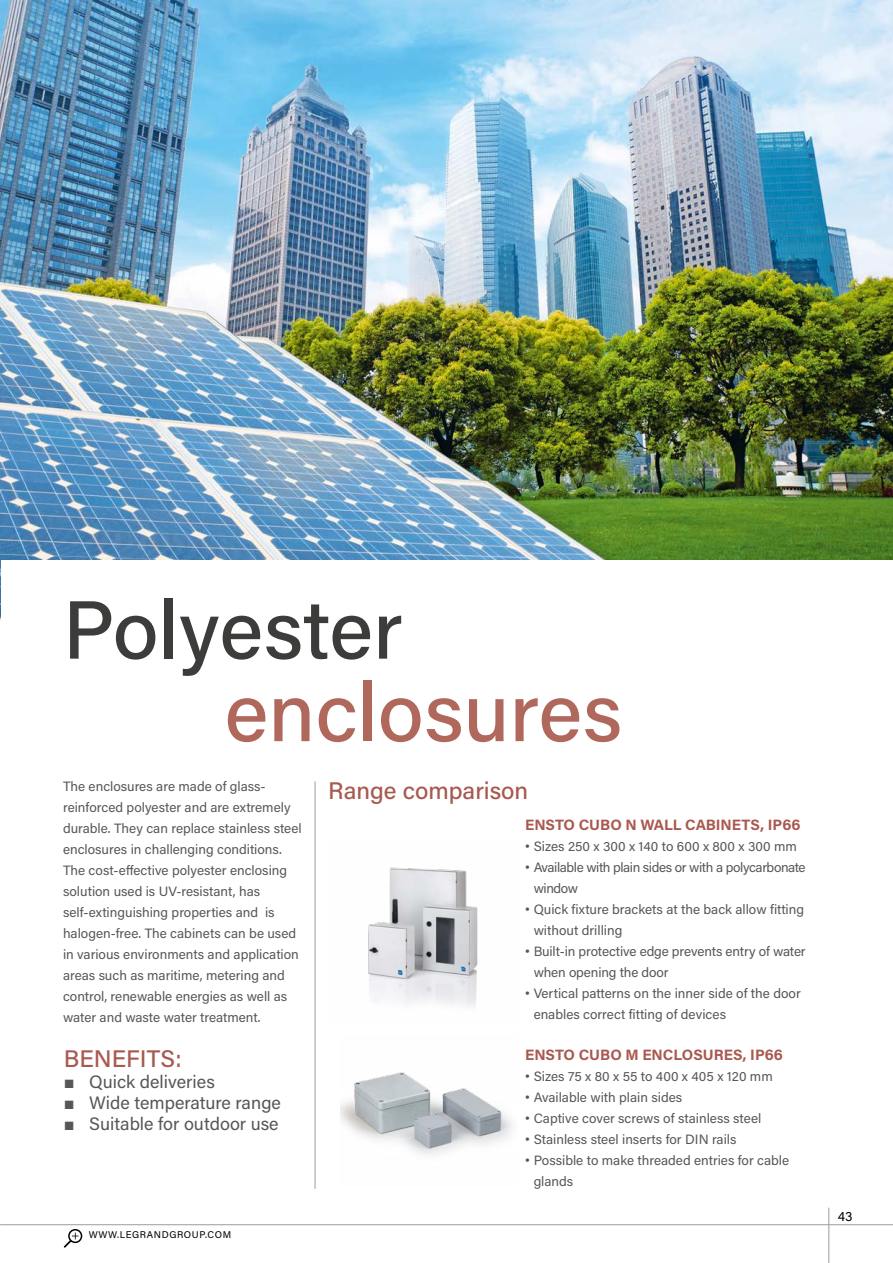
<style>
.page{position:relative;width:893px;height:1263px;background:#fff}
.page>*{position:absolute;margin:0;border:0;box-sizing:border-box;transform-origin:0 0}
.t1{font:500 82.5px "Acumin Pro";color:#b0685d}
.t2{font:500 82.5px "Acumin Pro";color:#3c3c3b}
.t3{font:500 24px "Acumin Pro";color:#a85950}
.t4{font:18px "Acumin Pro";color:#575756}
.t5{font:700 15px "Acumin Pro";letter-spacing:-.005em;color:#a85950}
.t6{font:13.5px/21px "Acumin Pro";color:#575756}
.t7{font:13.5px/21px "Acumin Pro";letter-spacing:-.03em;color:#575756}
.t8{font:13.5px "Acumin Pro";color:#000}
.t9{font:9.75px "Acumin Pro";letter-spacing:.06em;color:#000}
.s1{font-family:"Arial"}
</style>
<div class="page">
<img style="left:1px;top:0;width:892px;height:560px">
<hr style="left:315px;top:781px;width:1px;height:408px;background:#9d9d9c">
<img style="left:340px;top:1072px;width:172px;height:83px">
<img style="left:368px;top:867px;width:110px;height:139px">
<div style="left:68px;top:1229px;width:14px;height:14px;border:2px solid #000;border-radius:50%"></div>
<svg style="left:64px;top:1232px;width:15px;height:16px"></svg>
<hr style="left:0;top:1224px;width:893px;height:1px;background:#9d9d9c">
<hr style="left:828px;top:1208px;width:1px;height:55px;background:#9d9d9c">
<h1 class="t2" style="left:63px;top:572px;width:342px">Polyester</h1>
<h1 class="t1" style="left:225px;top:655px;width:399px">enclosures</h1>
<p class="t6" style="left:63px;top:775px;width:240px">The enclosures are made of glass&shy;reinforced polyester and are extremely durable. They can replace stainless steel enclosures in challenging conditions.<br>The cost-effective polyester enclosing solution used is UV-resistant, has self-extinguishing properties and is halogen-free. The cabinets can be used in various environments and application areas such as maritime, metering and control, renewable energies as well as water and waste water treatment.</p>
<h2 class="t3" style="left:64px;top:1042px;width:119px">BENEFITS:</h2>
<h3 class="t4" style="left:64px;top:1069px;width:153px"><span class="s1">■</span> Quick deliveries</h3>
<h3 class="t4" style="left:64px;top:1090px;width:219px"><span class="s1">■</span> Wide temperature range</h3>
<h3 class="t4" style="left:64px;top:1111px;width:216px"><span class="s1">■</span> Suitable for outdoor use</h3>
<p class="t9" style="left:89px;top:1227px;width:144px">WWW.LEGRANDGROUP.COM</p>
<h2 class="t3" style="left:328px;top:774px;width:202px">Range comparison</h2>
<p class="t5" style="left:525px;top:814px;width:277px">ENSTO CUBO N WALL CABINETS, IP66</p>
<p class="t6" style="left:525px;top:835px;width:273px"><span class="s1">•</span> Sizes 250 x 300 x 140 to 600 x 800 x 300 mm</p>
<p class="t7" style="left:534px;top:856px;width:274px;text-indent:-9px"><span class="s1">•</span> Available with plain sides or with a polycarbonate window</p>
<p class="t6" style="left:534px;top:898px;width:272px;text-indent:-9px"><span class="s1">•</span> Quick fixture brackets at the back allow fitting without drilling</p>
<p class="t6" style="left:534px;top:940px;width:273px;text-indent:-9px"><span class="s1">•</span> Built-in protective edge prevents entry of water when opening the door</p>
<p class="t6" style="left:534px;top:982px;width:269px;text-indent:-9px"><span class="s1">•</span> Vertical patterns on the inner side of the door enables correct fitting of devices</p>
<p class="t5" style="left:525px;top:1044px;width:259px">ENSTO CUBO M ENCLOSURES, IP66</p>
<p class="t6" style="left:525px;top:1065px;width:249px"><span class="s1">•</span> Sizes 75 x 80 x 55 to 400 x 405 x 120 mm</p>
<p class="t6" style="left:525px;top:1086px;width:159px"><span class="s1">•</span> Available with plain sides</p>
<p class="t6" style="left:525px;top:1107px;width:238px"><span class="s1">•</span> Captive cover screws of stainless steel</p>
<p class="t6" style="left:525px;top:1128px;width:213px"><span class="s1">•</span> Stainless steel inserts for DIN rails</p>
<p class="t6" style="left:534px;top:1149px;width:257px;text-indent:-9px"><span class="s1">•</span> Possible to make threaded entries for cable glands</p>
<p class="t8" style="left:838px;top:1207px;width:16px">43</p>
</div>
